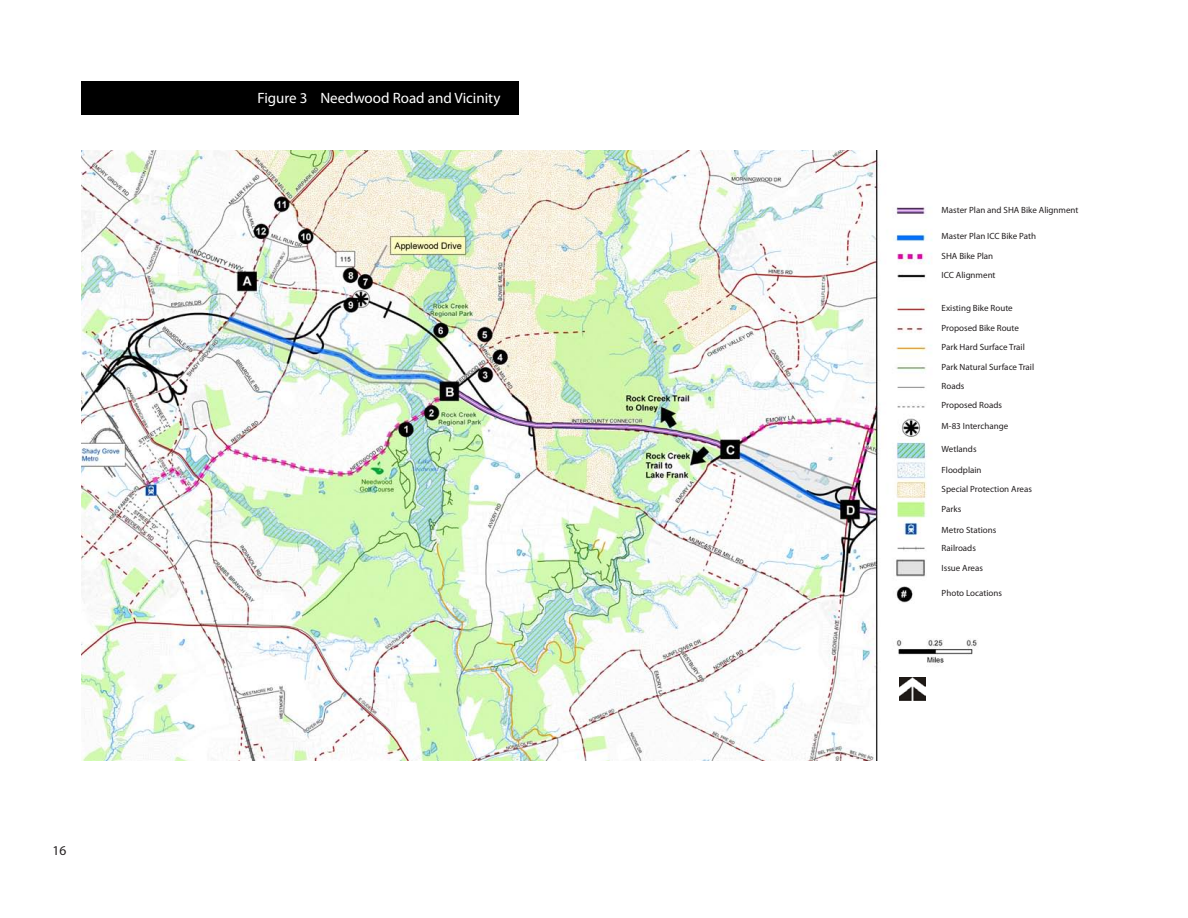
<style>
.page{position:relative;width:1188px;height:918px;background:#fff}
.page>*{position:absolute;margin:0;border:0;box-sizing:border-box;transform-origin:0 0}
.t1{font:15px "Myriad Pro";color:#fff}
.t2{font:13.5px "Myriad Pro";color:#231f20}
.t3{font:9px/19.5px "Myriad Pro";color:#231f20}
</style>
<div class="page">
<div style="left:81px;top:81px;width:437px;height:33px;background:#000"></div>
<img style="left:81px;top:151px;width:896px;height:609px">
<img style="left:900px;top:678px;width:26px;height:22px">
<h1 class="t1" style="left:257px;top:88px;width:245px">Figure 3 Needwood Road and Vicinity</h1>
<h2 class="t2" style="left:52px;top:842px;width:15px">16</h2>
<p class="t3" style="left:942px;top:200px;width:138px">Master Plan and SHA Bike Alignment</p>
<p class="t3" style="left:942px;top:226px;width:96px">Master Plan ICC Bike Path<br>SHA Bike Plan<br>ICC Alignment</p>
<p class="t3" style="left:942px;top:299px;width:85px;line-height:19px">Existing Bike Route<br>Proposed Bike Route<br>Park Hard Surface Trail</p>
<p class="t3" style="left:942px;top:358px;width:94px;line-height:18.5px">Park Natural Surface Trail<br>Roads</p>
<p class="t3" style="left:942px;top:395px;width:62px">Proposed Roads</p>
<p class="t3" style="left:942px;top:417px;width:68px">M-83 Interchange</p>
<p class="t3" style="left:942px;top:440px;width:36px">Wetlands</p>
<p class="t3" style="left:942px;top:460px;width:92px">Floodplain<br>Special Protection Areas<br>Parks</p>
<p class="t3" style="left:942px;top:521px;width:56px;line-height:18.3px">Metro Stations<br>Railroads</p>
<p class="t3" style="left:942px;top:558px;width:43px">Issue Areas</p>
<p class="t3" style="left:942px;top:583px;width:62px">Photo Locations</p>
</div>
